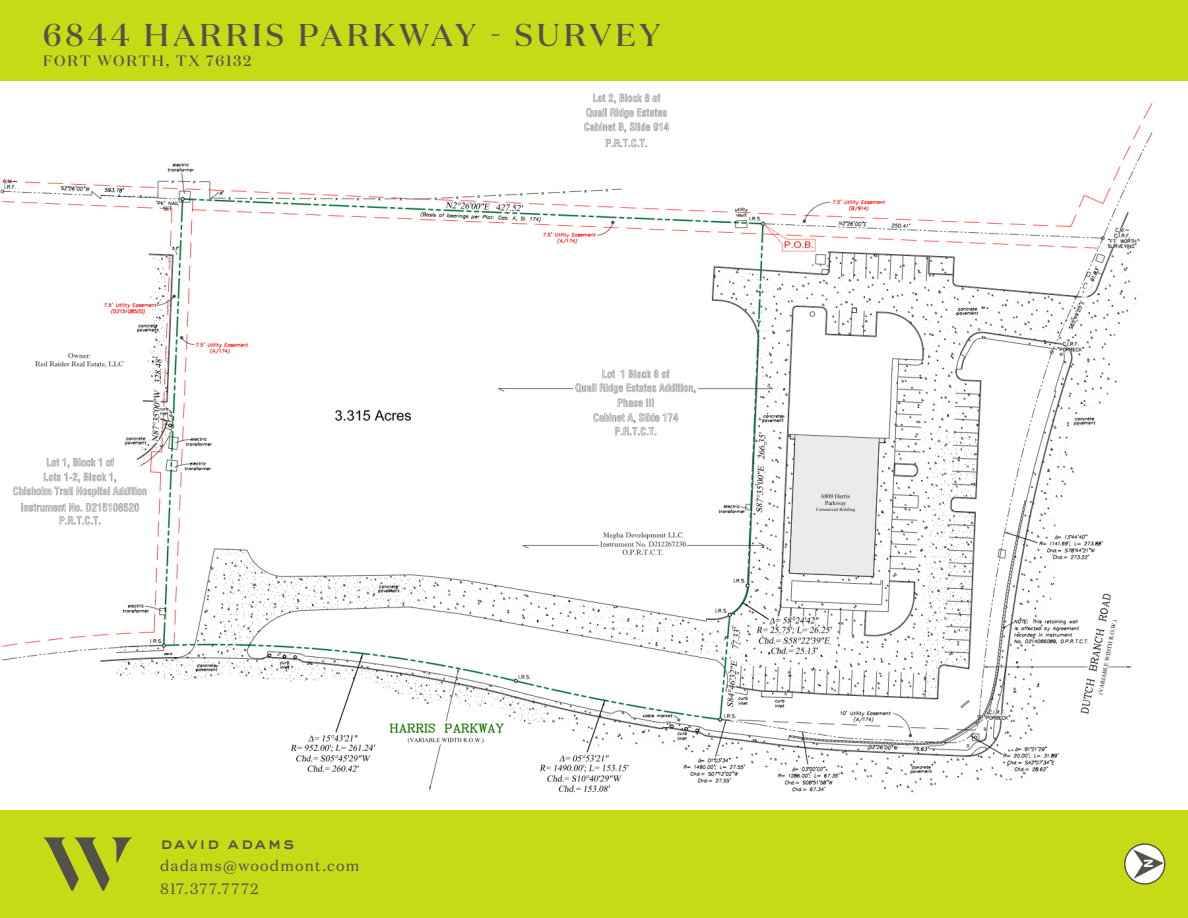
<style>
.page{position:relative;width:1188px;height:918px;background:#fff}
.page>*{position:absolute;margin:0;border:0;box-sizing:border-box;transform-origin:0 0}
.t1{font:500 31.5px "Domaine Display";letter-spacing:.125em;color:#53524a}
.t2{font:800 16.5px "Sackers Gothic Std";letter-spacing:.09em;color:#53524a}
.t3{font:15px/22.5px "Domaine Text";letter-spacing:.07em;color:#53524a}
.t4{font:500 15px "Domaine Display";letter-spacing:.125em;color:#53524a}
</style>
<div class="page">
<div style="left:0;top:0;width:1188px;height:81px;background:#c7da16"></div>
<div style="left:0;top:810px;width:1188px;height:108px;background:#c7da16"></div>
<svg style="left:43px;top:837px;width:89px;height:54px"></svg>
<img style="left:0;top:93px;width:1153px;height:703px">
<div style="left:43px;top:83px;width:143px;height:71px;background:#fff"></div>
<div style="left:807px;top:105px;width:135px;height:60px;background:#fff"></div>
<div style="left:0;top:680px;width:234px;height:125px;background:#fff"></div>
<svg style="left:1123px;top:700px;width:43px;height:185px"></svg>
<p class="t1" style="left:43px;top:15px;width:619px">6844 HARRIS PARKWAY - SURVEY</p>
<p class="t4" style="left:43px;top:51px;width:210px">FORT WORTH, TX 76132</p>
<p class="t2" style="left:160px;top:832px;width:136px">david adams</p>
<p class="t3" style="left:160px;top:854px;width:201px">dadams@woodmont.com<br>817.377.7772</p>
</div>
